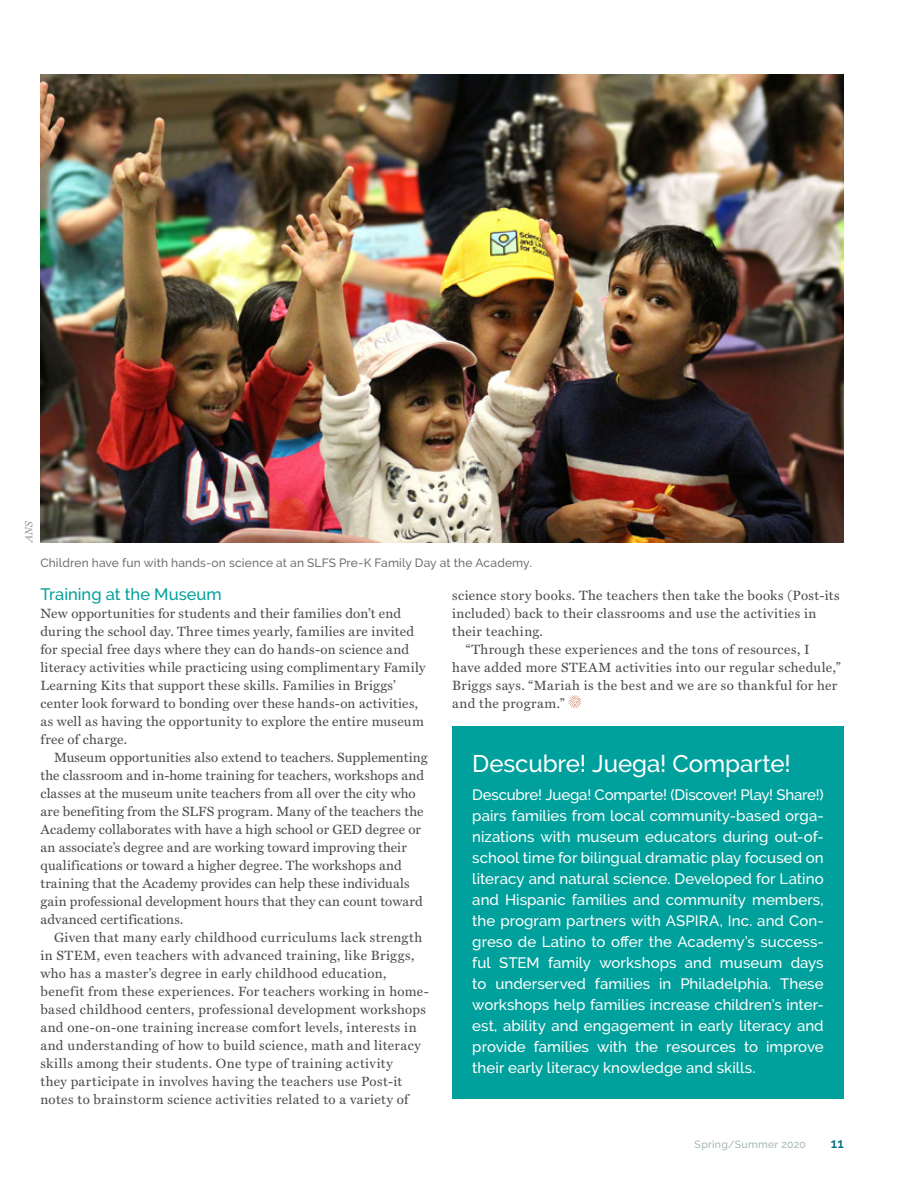
<style>
.page{position:relative;width:918px;height:1188px;background:#fff}
.page>*{position:absolute;margin:0;border:0;box-sizing:border-box;transform-origin:0 0}
.t1{font:500 24px "Raleway";letter-spacing:-.005em;color:#fff}
.t2{font:500 16.5px "Raleway";color:#00a19c}
.t3{font:500 15px/21px "Raleway";letter-spacing:.005em;color:#fff;text-align:justify}
.t4{font:13.5px/18px "Miller Text Roman";letter-spacing:.02em;color:#4d4d4f}
.t5{font:600 13.5px "Raleway";color:#006d85}
.t6{font:500 12px "Raleway";letter-spacing:.01em;color:#717275}
.t7{font:500 10.5px "Raleway";letter-spacing:.03em;color:#a7b9b0}
.t8{font:italic 10.5px "Miller Text";color:#919396}
</style>
<div class="page">
<div style="left:452px;top:726px;width:392px;height:372px;background:#00a19c"></div>
<svg style="left:568px;top:695px;width:13px;height:13px"></svg>
<img style="left:40px;top:74px;width:804px;height:468px">
<p class="t8" style="left:23px;top:542px;width:23px;rotate:-90deg">ANS</p>
<p class="t6" style="left:40px;top:556px;width:493px">Children have fun with hands-on science at an SLFS Pre-K Family Day at the Academy.</p>
<p class="t2" style="left:40px;top:585px;width:183px">Training at the Museum</p>
<p class="t4" style="left:40px;top:604px;width:387px">New opportunities for students and their families don’t end during the school day. Three times yearly, families are invited for special free days where they can do hands-on science and literacy activities while practicing using complimentary Family Learning Kits that support these skills. Families in Briggs’ center look forward to bonding over these hands-on activities, as well as having the opportunity to explore the entire museum free of charge.</p>
<p class="t4" style="left:40px;top:748px;width:389px;text-indent:14px">Museum opportunities also extend to teachers. Supplementing the classroom and in-home training for teachers, workshops and classes at the museum unite teachers from all over the city who are benefiting from the SLFS program. Many of the teachers the Academy collaborates with have a high school or GED degree or an associate’s degree and are working toward improving their qualifications or toward a higher degree. The workshops and training that the Academy provides can help these individuals gain professional development hours that they can count toward advanced certifications.</p>
<p class="t4" style="left:40px;top:928px;width:390px;text-indent:14px">Given that many early childhood curriculums lack strength in STEM, even teachers with advanced training, like Briggs, who has a master’s degree in early childhood education, benefit from these experiences. For teachers working in home&shy;based childhood centers, professional development workshops and one-on-one training increase comfort levels, interests in and understanding of how to build science, math and literacy skills among their students. One type of training activity<br>they participate in involves having the teachers use Post-it notes to brainstorm science activities related to a variety of</p>
<p class="t4" style="left:452px;top:586px;width:389px">science story books. The teachers then take the books (Post-its</p>
<p class="t4" style="left:452px;top:604px;width:366px">included) back to their classrooms and use the activities in</p>
<p class="t4" style="left:452px;top:622px;width:92px">their teaching.</p>
<p class="t4" style="left:466px;top:640px;width:345px">“Through these experiences and the tons of resources, I</p>
<p class="t4" style="left:452px;top:658px;width:390px">have added more STEAM activities into our regular schedule,”</p>
<p class="t4" style="left:452px;top:676px;width:386px">Briggs says. “Mariah is the best and we are so thankful for her</p>
<p class="t4" style="left:452px;top:694px;width:114px">and the program.”</p>
<h1 class="t1" style="left:472px;top:750px;width:320px">Descubre! Juega! Comparte!</h1>
<p class="t3" style="left:472px;top:784px;width:353px">Descubre! Juega! Comparte! (Discover! Play! Share!) pairs families from local community-based orga&shy;nizations with museum educators during out-of&shy;school time for bilingual dramatic play focused on literacy and natural science. Developed for Latino and Hispanic families and community members, the program partners with ASPIRA, Inc. and Con&shy;greso de Latino to offer the Academy’s success&shy;ful STEM family workshops and museum days to underserved families in Philadelphia. These workshops help families increase children’s inter&shy;est, ability and engagement in early literacy and provide families with the resources to improve their early literacy knowledge and skills.</p>
<p class="t7" style="left:695px;top:1138px;width:113px">Spring/Summer 2020</p>
<p class="t5" style="left:831px;top:1135px;width:14px">11</p>
</div>
